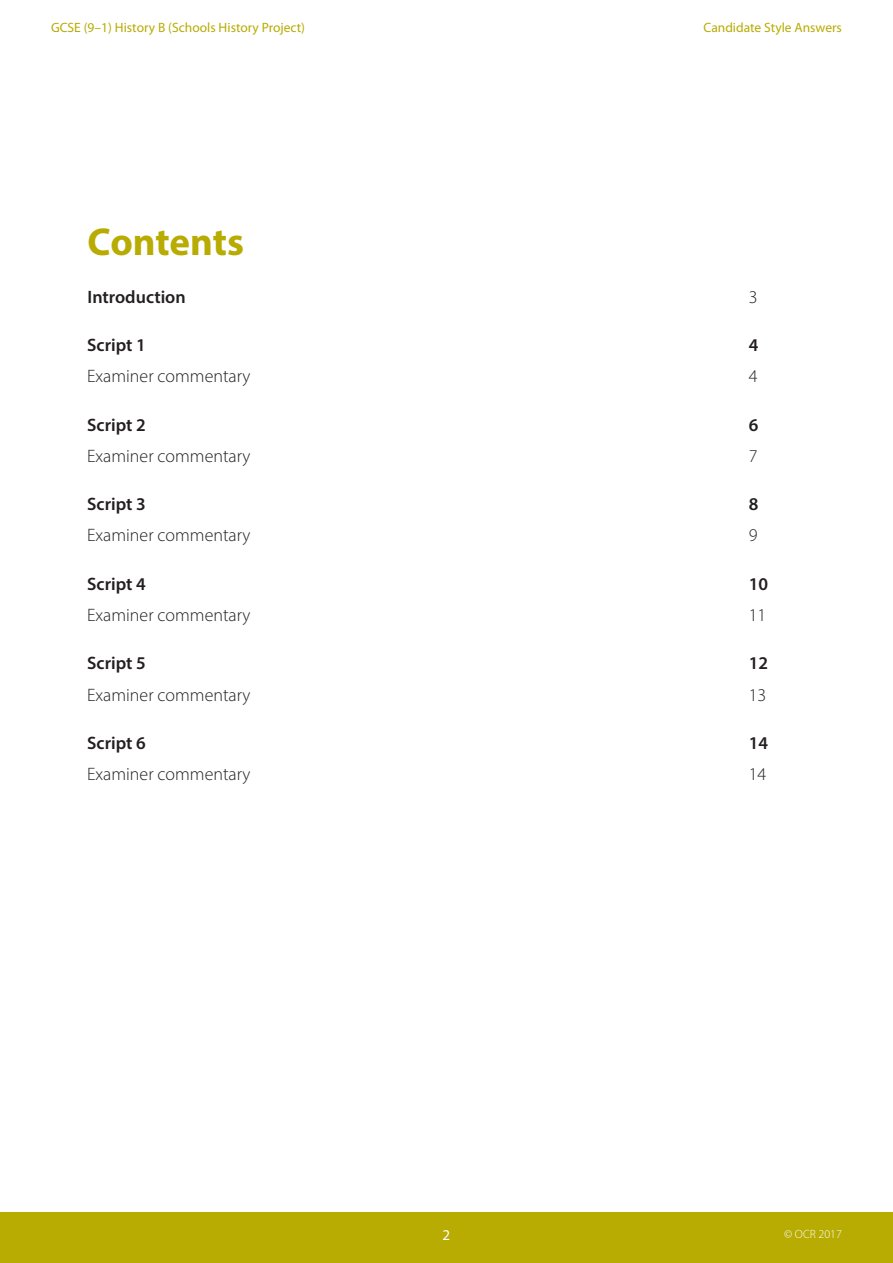
<style>
.page{position:relative;width:893px;height:1263px;background:#fff}
.page>*{position:absolute;margin:0;border:0;box-sizing:border-box;transform-origin:0 0}
.Heading{font:700 39px "Myriad Pro";letter-spacing:-.005em;color:#b8ab02}
.Body_Contents{font:300 18px "Myriad Pro";color:#231f20}
.Body_Contents-2{font:600 18px "Myriad Pro";color:#231f20}
.t1{font:15px "Myriad Pro";color:#fff}
.t2{font:13.5px "Myriad Pro";color:#b8ab02}
.t3{font:300 12px "Myriad Pro";color:#fff}
</style>
<div class="page">
<div style="left:0;top:1212px;width:893px;height:51px;background:#b8ab02"></div>
<p class="t2" style="left:51px;top:20px;width:255px">GCSE (9–1) History B (Schools History Project)</p>
<p class="t2" style="left:704px;top:19px;width:140px">Candidate Style Answers</p>
<p class="Heading" style="left:88px;top:216px;width:158px">Contents</p>
<p class="Body_Contents-2" style="left:87px;top:285px;width:100px">Introduction</p>
<p class="Body_Contents" style="left:749px;top:286px;width:10px">3</p>
<p class="Body_Contents-2" style="left:87px;top:334px;width:60px">Script 1</p>
<p class="Body_Contents-2" style="left:749px;top:334px;width:11px">4</p>
<p class="Body_Contents" style="left:87px;top:366px;width:165px">Examiner commentary</p>
<p class="Body_Contents" style="left:749px;top:366px;width:10px">4</p>
<p class="Body_Contents-2" style="left:87px;top:413px;width:60px">Script 2</p>
<p class="Body_Contents-2" style="left:749px;top:413px;width:11px">6</p>
<p class="Body_Contents" style="left:87px;top:445px;width:165px">Examiner commentary</p>
<p class="Body_Contents" style="left:749px;top:445px;width:10px">7</p>
<p class="Body_Contents-2" style="left:87px;top:493px;width:60px">Script 3</p>
<p class="Body_Contents-2" style="left:749px;top:493px;width:11px">8</p>
<p class="Body_Contents" style="left:87px;top:525px;width:165px">Examiner commentary</p>
<p class="Body_Contents" style="left:749px;top:525px;width:10px">9</p>
<p class="Body_Contents-2" style="left:87px;top:572px;width:60px">Script 4</p>
<p class="Body_Contents-2" style="left:749px;top:572px;width:21px">10</p>
<p class="Body_Contents" style="left:87px;top:604px;width:165px">Examiner commentary</p>
<p class="Body_Contents" style="left:749px;top:604px;width:19px">11</p>
<p class="Body_Contents-2" style="left:87px;top:652px;width:60px">Script 5</p>
<p class="Body_Contents-2" style="left:749px;top:652px;width:21px">12</p>
<p class="Body_Contents" style="left:87px;top:684px;width:165px">Examiner commentary</p>
<p class="Body_Contents" style="left:749px;top:684px;width:19px">13</p>
<p class="Body_Contents-2" style="left:87px;top:731px;width:60px">Script 6</p>
<p class="Body_Contents-2" style="left:749px;top:731px;width:21px">14</p>
<p class="Body_Contents" style="left:87px;top:763px;width:165px">Examiner commentary</p>
<p class="Body_Contents" style="left:749px;top:763px;width:19px">14</p>
<p class="t1" style="left:443px;top:1226px;width:9px">2</p>
<p class="t3" style="left:784px;top:1227px;width:59px">© OCR 2017</p>
</div>
